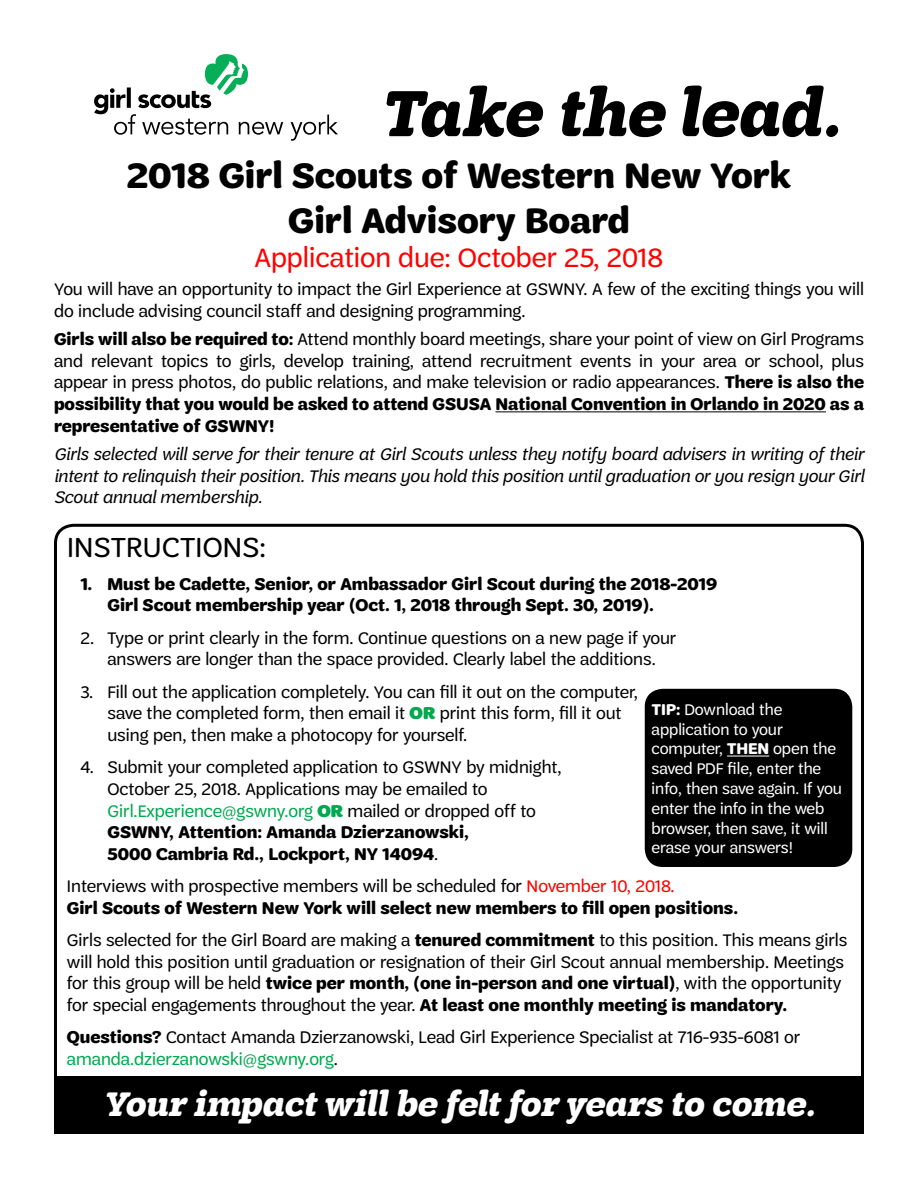
<style>
.page{position:relative;width:918px;height:1188px;background:#fff}
.page>*{position:absolute;margin:0;border:0;box-sizing:border-box;transform-origin:0 0}
.t1{font:italic 700 68.25px "Trefoil Slab";letter-spacing:-.015em;color:#000}
.t2{font:700 37.35px/44.8px "Trefoil Sans";color:#000;text-align:center}
.t3{font:italic 700 35.7px "Trefoil Slab";letter-spacing:-.005em;color:#fff}
.t4{font:29.7px "Trefoil Sans";letter-spacing:.01em;color:#000}
.t5{font:28.5px "Trefoil Sans";color:#f00}
.t6{font:18px/21.6px "Trefoil Sans";color:#000}
.t7{font:700 18px/21.6px "Trefoil Sans";color:#000}
.t8{font:italic 18px/21.6px "Trefoil Sans";color:#000;text-align:justify}
.t9{font:16.5px/19.8px "Trefoil Sans";color:#fff}
.s1{font-weight:700}
.s2{font-weight:900;color:#00a94f}
.s3{color:#00a94f}
.s4{font-weight:400}
.s5{font-weight:400;color:#f00}
</style>
<div class="page">
<svg style="left:291px;top:115px;width:47px;height:26px"></svg>
<svg style="left:94px;top:54px;width:189px;height:81px"></svg>
<hr style="left:495px;top:411px;width:331px;height:1px;background:#000">
<svg style="left:54px;top:523px;width:810px;height:554px"></svg>
<div style="left:54px;top:1077px;width:810px;height:57px;background:#000"></div>
<div style="left:645px;top:689px;width:207px;height:178px;background:#000;border-radius:18px"></div>
<hr style="left:727px;top:756px;width:42px;height:1px;background:#fff">
<h1 class="t1" style="left:380px;top:75px;width:462px">Take the lead.</h1>
<h2 class="t2" style="left:127px;top:153px;width:666px">2018 Girl Scouts of Western New York<br>Girl Advisory Board</h2>
<h3 class="t5" style="left:255px;top:242px;width:410px">Application due: October 25, 2018</h3>
<p class="t6" style="left:54px;top:279px;width:811px">You will have an opportunity to impact the Girl Experience at GSWNY. A few of the exciting things you will do include advising council staff and designing programming.</p>
<p class="t6" style="left:54px;top:329px;width:812px;text-align:justify"><span class="s1">Girls will also be required to:</span> Attend monthly board meetings, share your point of view on Girl Programs and relevant topics to girls, develop training, attend recruitment events in your area or school, plus appear in press photos, do public relations, and make television or radio appearances. <span class="s1">There is also the possibility that you would be asked to attend GSUSA National Convention in Orlando in 2020 as a representative of GSWNY!</span></p>
<p class="t8" style="left:54px;top:443px;width:812px">Girls selected will serve for their tenure at Girl Scouts unless they notify board advisers in writing of their intent to relinquish their position. This means you hold this position until graduation or you resign your Girl Scout annual membership.</p>
<h3 class="t4" style="left:67px;top:532px;width:200px">INSTRUCTIONS:</h3>
<p class="t7" style="left:107px;top:573px;width:611px;text-indent:-27px">1. Must be Cadette, Senior, or Ambassador Girl Scout during the 2018-2019<br>Girl Scout membership year (Oct. 1, 2018 through Sept. 30, 2019).</p>
<p class="t6" style="left:80px;top:627px;width:598px;text-align:center">2. Type or print clearly in the form. Continue questions on a new page if your answers are longer than the space provided. Clearly label the additions.</p>
<p class="t6" style="left:107px;top:681px;width:532px;text-indent:-27px">3. Fill out the application completely. You can fill it out on the computer, save the completed form, then email it <span class="s2">OR</span> print this form, fill it out using pen, then make a photocopy for yourself.</p>
<p class="t6" style="left:107px;top:757px;width:456px;text-indent:-27px">4. Submit your completed application to GSWNY by midnight, October 25, 2018. Applications may be emailed to <span class="s3">Girl.Experience@gswny.org</span> <span class="s2">OR</span> mailed or dropped off to <span class="s1">GSWNY, Attention: Amanda Dzierzanowski,<br>5000 Cambria Rd., Lockport, NY 14094</span>.</p>
<p class="t7" style="left:67px;top:876px;width:673px"><span class="s4">Interviews with prospective members will be scheduled for</span> <span class="s5">November 10, 2018.<br></span>Girl Scouts of Western New York will select new members to fill open positions.</p>
<p class="t6" style="left:67px;top:930px;width:782px">Girls selected for the Girl Board are making a <span class="s1">tenured commitment</span> to this position. This means girls will hold this position until graduation or resignation of their Girl Scout annual membership. Meetings for this group will be held <span class="s1">twice per month, (one in-person and one virtual)</span>, with the opportunity for special engagements throughout the year. <span class="s1">At least one monthly meeting is mandatory.</span></p>
<p class="t6" style="left:67px;top:1027px;width:735px"><span class="s1">Questions?</span> Contact Amanda Dzierzanowski, Lead Girl Experience Specialist at 716-935-6081 or <span class="s3">amanda.dzierzanowski@gswny.org</span>.</p>
<h3 class="t3" style="left:103px;top:1084px;width:714px">Your impact will be felt for years to come.</h3>
<p class="t9" style="left:652px;top:699px;width:192px"><span class="s1">TIP:</span> Download the application to your computer, <span class="s1">THEN</span> open the saved PDF file, enter the info, then save again. If you enter the info in the web browser, then save, it will erase your answers!</p>
</div>
